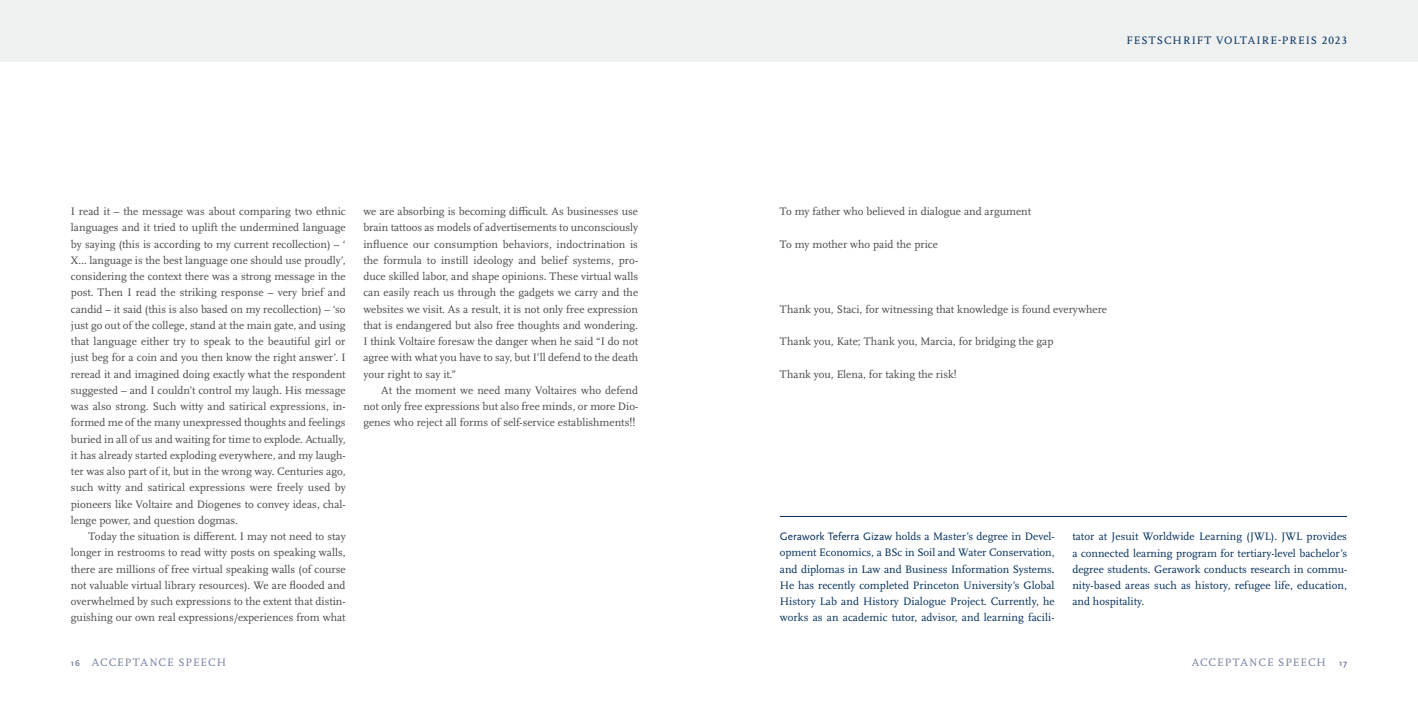
<style>
.page{position:relative;width:1418px;height:709px;background:#fff}
.page>*{position:absolute;margin:0;border:0;box-sizing:border-box;transform-origin:0 0}
.t1{font:11.25px/16.2px "Scala Pro";color:#474847;text-align:justify}
.t2{font:11.25px/16.2px "Scala Pro";letter-spacing:.005em;color:#002e5b;text-align:justify}
.t3{font:11.25px "Scala Pro";letter-spacing:.095em;color:#727fa0}
.s1{font-family:"Scala Sans Pro"}
.s2{font-family:"Scala Sans Pro";font-weight:700;font-size:8.75px}
</style>
<div class="page">
<div style="left:709px;top:0;width:708px;height:61px;background:#eff0f0"></div>
<div style="left:0;top:0;width:709px;height:61px;background:#eff0f0"></div>
<hr style="left:780px;top:516px;width:566px;height:1px;background:#002e5b">
<p class="t1" style="left:71px;top:203px;width:276px;text-align:left">I read it – the message was about comparing two ethnic languages and it tried to uplift the undermined language by saying (this is according to my current recollection) – ‘ X… language is the best language one should use proudly’, considering the context there was a strong message in the post. Then I read the striking response – very brief and candid – it said (this is also based on my recollection) – ‘so just go out of the college, stand at the main gate, and using that language either try to speak to the beautiful girl or just beg for a coin and you then know the right answer’. I reread it and imagined doing exactly what the respondent suggested – and I couldn’t control my laugh. His message was also strong. Such witty and satirical expressions, in&shy;formed me of the many unexpressed thoughts and feelings buried in all of us and waiting for time to explode. Actually, it has already started exploding everywhere, and my laugh&shy;ter was also part of it, but in the wrong way. Centuries ago, such witty and satirical expressions were freely used by pioneers like Voltaire and Diogenes to convey ideas, chal&shy;lenge power, and question dogmas.</p>
<p class="t1" style="left:71px;top:528px;width:276px;text-indent:18px">Today the situation is different. I may not need to stay longer in restrooms to read witty posts on speaking walls, there are millions of free virtual speaking walls (of course not valuable virtual library resources). We are flooded and overwhelmed by such expressions to the extent that distin&shy;guishing our own real expressions/experiences from what</p>
<p class="t1" style="left:363px;top:203px;width:276px">we are absorbing is becoming difficult. As businesses use brain tattoos as models of advertisements to unconsciously influence our consumption behaviors, indoctrination is the formula to instill ideology and belief systems, pro&shy;duce skilled labor, and shape opinions. These virtual walls can easily reach us through the gadgets we carry and the websites we visit. As a result, it is not only free expression that is endangered but also free thoughts and wondering.<br>I think Voltaire foresaw the danger when he said “I do not agree with what you have to say, but I’ll defend to the death your right to say it.”</p>
<p class="t1" style="left:363px;top:382px;width:276px;text-indent:18px">At the moment we need many Voltaires who defend not only free expressions but also free minds, or more Dio&shy;genes who reject all forms of self-service establishments!!</p>
<p class="t2" style="left:1126px;top:32px;width:16px">FESTSCHRI</p>
<p class="t2" style="left:1196px;top:32px;width:45px">FT VOLTAIRE</p>
<p class="t2" style="left:1277px;top:32px;width:19px">-PREIS</p>
<p class="t2" style="left:1321px;top:32px;width:27px">2023</p>
<p class="t1" style="left:780px;top:203px;width:253px">To my father who believed in dialogue and argument</p>
<p class="t1" style="left:780px;top:236px;width:159px">To my mother who paid the price</p>
<p class="t1" style="left:780px;top:301px;width:329px">Thank you, S taci, for witnessing that knowledge is found everywhere</p>
<p class="t1" style="left:780px;top:333px;width:275px">Thank you, Kate; Thank you, Marcia, for bridging the gap</p>
<p class="t1" style="left:780px;top:366px;width:178px">Thank you, Elena, for taking the risk!</p>
<p class="t2" style="left:780px;top:528px;width:276px"><span class="s1">Gerawork Teferra Gizaw</span> holds a Master’s degree in Devel&shy;opment Economics, a BSc in Soil and Water Conservation, and diplomas in Law and Business Information Systems.<br>He has recently completed Princeton University’s Global History Lab and History Dialogue Project. Currently, he works as an academic tutor, advisor, and learning facili-</p>
<p class="t2" style="left:1072px;top:528px;width:276px">tator at Jesuit Worldwide Learning (JWL). JWL provides a connected learning program for tertiary-level bachelor’s degree students. Gerawork conducts research in commu&shy;nity-based areas such as history, refugee life, education, and hospitality.</p>
<p class="t3" style="left:71px;top:656px;width:157px"><span class="s2">16</span> acceptance speech</p>
<p class="t3" style="left:1191px;top:656px;width:157px">acceptance speech <span class="s2">17</span></p>
</div>
